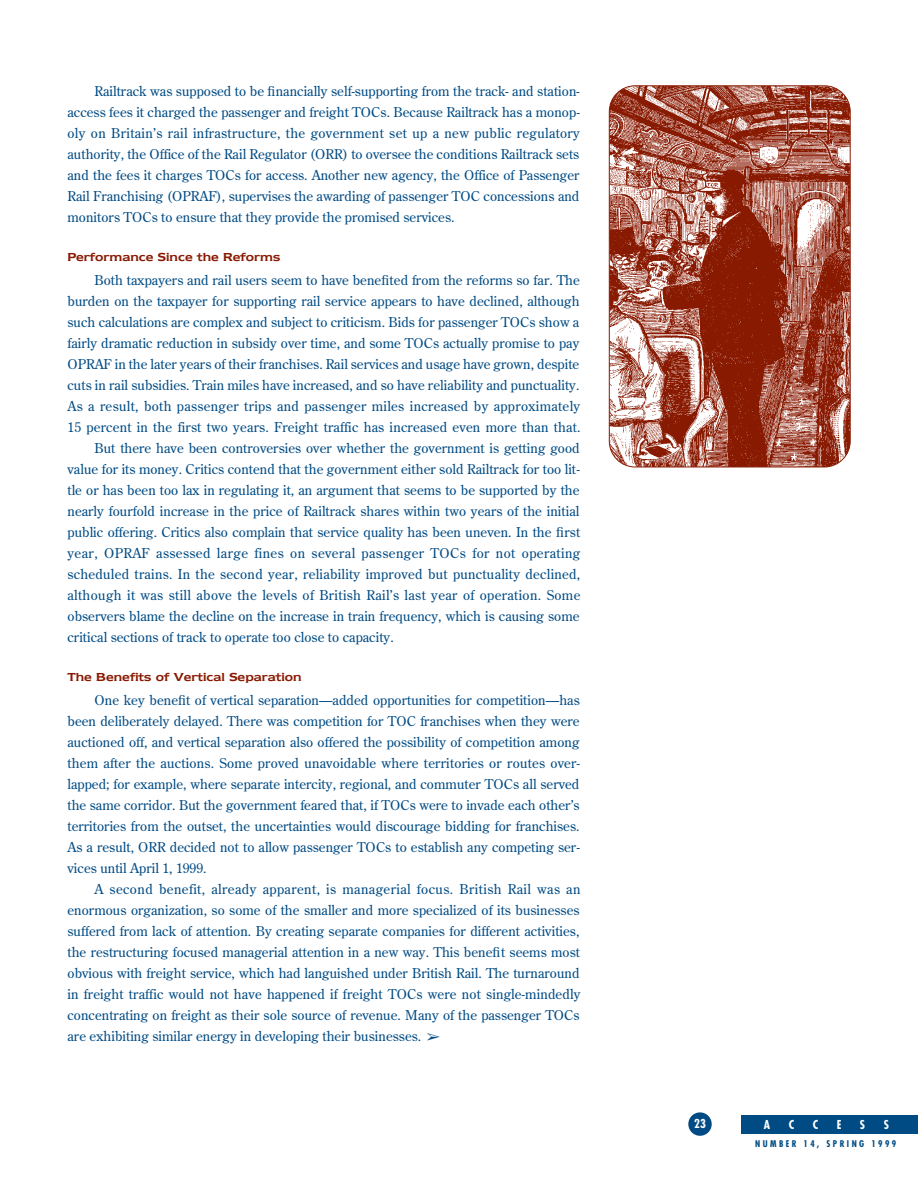
<style>
.page{position:relative;width:918px;height:1188px;background:#fff}
.page>*{position:absolute;margin:0;border:0;box-sizing:border-box;transform-origin:0 0}
.t1{font:13.5px/21px "Century Old Style";letter-spacing:.005em;color:#004b84;text-align:justify}
.t2{font:13.5px "Century Old Style";letter-spacing:.025em;color:#004b84}
.t3{font:13.5px "Century Old Style";letter-spacing:.03em;color:#004b84}
.t4{font:600 13.5px "Newtext IT Cby BT";color:#891a02}
.t5{font:700 condensed 12px "Futura";color:#fff}
.t6{font:700 condensed 9px "Futura";letter-spacing:.27em;color:#004b84}
</style>
<div class="page">
<div style="left:688px;top:1112px;width:24px;height:24px;background:#004b84;border-radius:50%"></div>
<div style="left:741px;top:1115px;width:177px;height:19px;background:#004b84"></div>
<img style="left:609px;top:86px;width:241px;height:381px;border-radius:26px">
<div style="left:609px;top:86px;width:241px;height:381px;border:1px solid #891a02;border-radius:26px"></div>
<p class="t1" style="left:68px;top:82px;width:514px;text-indent:27px">Railtrack was supposed to be financially self-supporting from the track- and station&shy;access fees it charged the passenger and freight TOCs. Because Railtrack has a monop&shy;oly on Britain’s rail infrastructure, the government set up a new public regulatory authority, the Office of the Rail Regulator (ORR) to oversee the conditions Railtrack sets and the fees it charges TOCs for access. Another new agency, the Office of Passenger Rail Franchising (OPRAF), supervises the awarding of passenger TOC concessions and monitors TOCs to ensure that they provide the promised services.</p>
<p class="t4" style="left:68px;top:248px;width:214px">Performance Since the Reforms</p>
<p class="t1" style="left:94px;top:271px;width:487px">Both taxpayers and rail users seem to have benefited from the reforms so far. The</p>
<p class="t1" style="left:68px;top:292px;width:514px">burden on the taxpayer for supporting rail service appears to have declined, although</p>
<p class="t1" style="left:68px;top:313px;width:513px">such calculations are complex and subject to criticism. Bids for passenger TOCs show a</p>
<p class="t1" style="left:68px;top:334px;width:513px">fairly dramatic reduction in subsidy over time, and some TOCs actually promise to pay</p>
<p class="t1" style="left:68px;top:355px;width:513px">OPRAF in the later years of their franchises. Rail services and usage have grown, despite</p>
<p class="t1" style="left:68px;top:376px;width:513px">cuts in rail subsidies. Train miles have increased, and so have reliability and punctuality.</p>
<p class="t2" style="left:68px;top:401px;width:514px">As a result, both passenger trips and passenger miles increased by approximately</p>
<p class="t1" style="left:68px;top:418px;width:514px">15 percent in the first two years. Freight traffic has increased even more than that.</p>
<p class="t1" style="left:94px;top:439px;width:487px">But there have been controversies over whether the government is getting good</p>
<p class="t1" style="left:68px;top:460px;width:514px">value for its money. Critics contend that the government either sold Railtrack for too lit-</p>
<p class="t1" style="left:68px;top:481px;width:514px">tle or has been too lax in regulating it, an argument that seems to be supported by the</p>
<p class="t1" style="left:68px;top:502px;width:513px">nearly fourfold increase in the price of Railtrack shares within two years of the initial</p>
<p class="t1" style="left:68px;top:523px;width:514px">public offering. Critics also complain that service quality has been uneven. In the first</p>
<p class="t3" style="left:68px;top:548px;width:514px">year, OPRAF assessed large fines on several passenger TOCs for not operating</p>
<p class="t1" style="left:68px;top:565px;width:514px">scheduled trains. In the second year, reliability improved but punctuality declined,</p>
<p class="t2" style="left:68px;top:590px;width:514px">although it was still above the levels of British Rail’s last year of operation. Some</p>
<p class="t1" style="left:68px;top:607px;width:514px">observers blame the decline on the increase in train frequency, which is causing some</p>
<p class="t1" style="left:68px;top:628px;width:328px">critical sections of track to operate too close to capacity.</p>
<p class="t4" style="left:68px;top:668px;width:236px">The Benefits of Vertical Separation</p>
<p class="t1" style="left:68px;top:691px;width:514px;text-indent:27px">One key benefit of vertical separation—added opportunities for competition—has been deliberately delayed. There was competition for TOC franchises when they were auctioned off, and vertical separation also offered the possibility of competition among them after the auctions. Some proved unavoidable where territories or routes over&shy;lapped; for example, where separate intercity, regional, and commuter TOCs all served the same corridor. But the government feared that, if TOCs were to invade each other’s territories from the outset, the uncertainties would discourage bidding for franchises.<br>As a result, ORR decided not to allow passenger TOCs to establish any competing ser&shy;vices until April 1, 1999.</p>
<p class="t1" style="left:68px;top:880px;width:515px;text-indent:27px">A second benefit, already apparent, is managerial focus. British Rail was an enormous organization, so some of the smaller and more specialized of its businesses suffered from lack of attention. By creating separate companies for different activities, the restructuring focused managerial attention in a new way. This benefit seems most obvious with freight service, which had languished under British Rail. The turnaround in freight traffic would not have happened if freight TOCs were not single-mindedly concentrating on freight as their sole source of revenue. Many of the passenger TOCs are exhibiting similar energy in developing their businesses. ➢</p>
<p class="t5" style="left:694px;top:1118px;width:13px">23</p>
<p class="t5" style="left:764px;top:1119px;width:8px">A</p>
<p class="t5" style="left:789px;top:1119px;width:7px">C</p>
<p class="t5" style="left:813px;top:1119px;width:7px">C</p>
<p class="t5" style="left:837px;top:1119px;width:6px">E</p>
<p class="t5" style="left:860px;top:1119px;width:7px">S</p>
<p class="t5" style="left:884px;top:1119px;width:7px">S</p>
<p class="t6" style="left:755px;top:1139px;width:143px">NUMBER 14, SPRING 1999</p>
</div>
